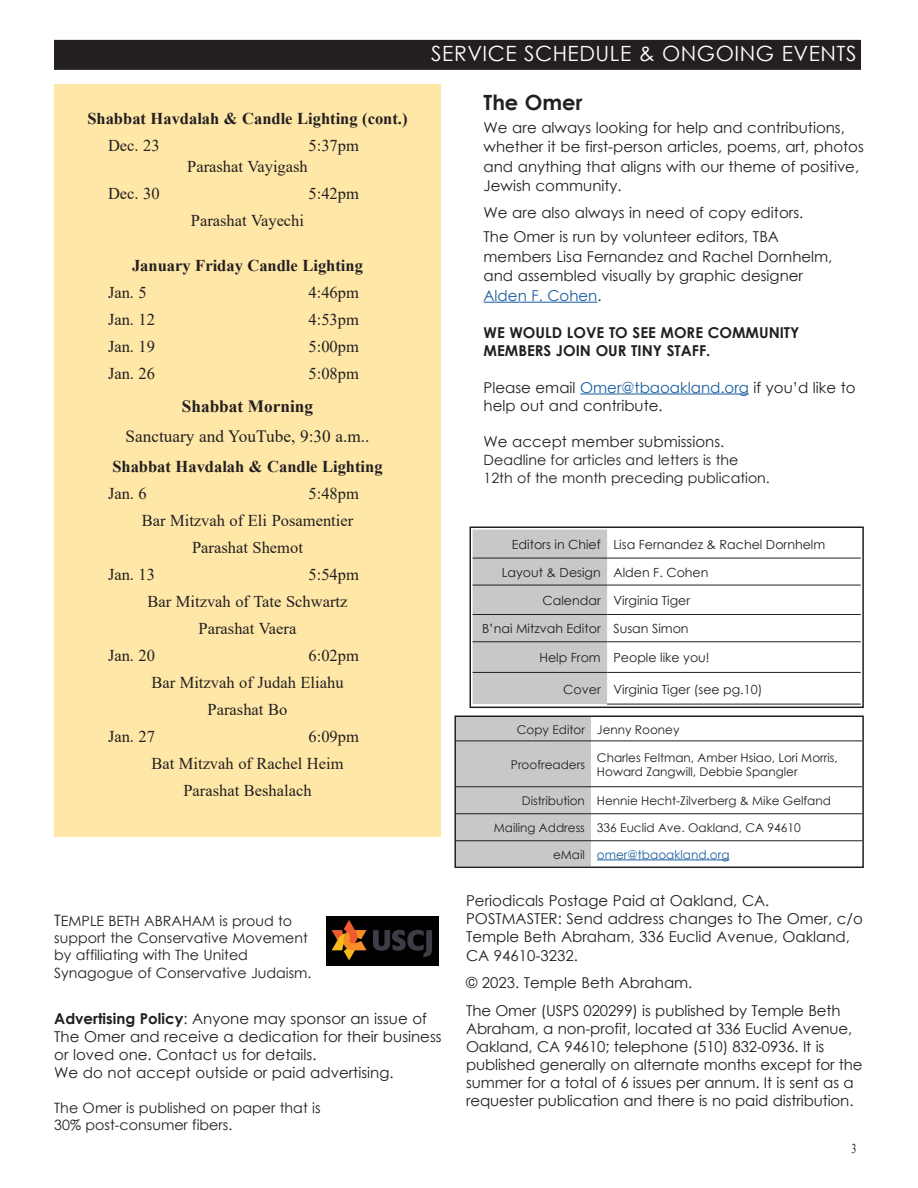
<style>
.page{position:relative;width:918px;height:1188px;background:#fff}
.page>*{position:absolute;margin:0;border:0;box-sizing:border-box;transform-origin:0 0}
.Omer_Bar_Left{font:21px "Century Gothic";letter-spacing:.025em;color:#fff}
.Headline{font:700 21px "Century Gothic";color:#231f20}
.Lighting_Candles_-_N{font:17.25px "Times New Roman";color:#231f20}
.Lighting_Candles_-_B{font:700 17.25px "Times New Roman";color:#231f20}
.Lighting_Candles_-_I{font:16.5px "Times New Roman";color:#231f20}
.Lighting_Candles_-_B-2{font:700 16.5px "Times New Roman";color:#231f20}
.Omer_Body{font:15px/18px "Century Gothic";color:#231f20}
.Omer_Continued{font:15px/19.5px "Century Gothic";color:#231f20}
.Omer_Continued-2{font:700 15px/18px "Century Gothic";color:#231f20}
.Omer_Continued-3{font:14.25px/17.4px "Century Gothic";color:#231f20}
.Omer_Body-2{font:14.25px/17.1px "Century Gothic";color:#231f20}
.t1{font:13.5px "Times New Roman";color:#231f20;scale:.75 1}
.Omer_Staff_Box_body{font:12.6px "Century Gothic";color:#231f20}
.Omer_Staff_Box_body-2{font:12px/14.4px "Century Gothic";color:#231f20}
.t2{font:12px "Century Gothic";color:#175d9e}
.s1{color:#175d9e}
.s2{font-size:15.75px}
.s3{font-weight:700}
</style>
<div class="page">
<div style="left:54px;top:40px;width:807px;height:30px;background:#231f20"></div>
<hr style="left:484px;top:302px;width:113px;height:1px;background:#175d9e">
<hr style="left:580px;top:394px;width:169px;height:1px;background:#175d9e">
<div style="left:473px;top:530px;width:134px;height:174px;background:#c7c8ca"></div>
<hr style="left:473px;top:558px;width:134px;height:1px;background:#231f20">
<hr style="left:607px;top:558px;width:254px;height:1px;background:#231f20">
<hr style="left:473px;top:585px;width:134px;height:1px;background:#231f20">
<hr style="left:607px;top:585px;width:254px;height:1px;background:#231f20">
<hr style="left:473px;top:614px;width:134px;height:1px;background:#231f20">
<hr style="left:607px;top:614px;width:254px;height:1px;background:#231f20">
<hr style="left:473px;top:641px;width:134px;height:1px;background:#231f20">
<hr style="left:607px;top:641px;width:254px;height:1px;background:#231f20">
<hr style="left:473px;top:672px;width:134px;height:1px;background:#231f20">
<hr style="left:607px;top:672px;width:254px;height:1px;background:#231f20">
<hr style="left:607px;top:704px;width:254px;height:1px;background:#231f20">
<div style="left:470px;top:526px;width:394px;height:182px;border:2px solid #231f20"></div>
<div style="left:457px;top:719px;width:134px;height:146px;background:#c7c8ca"></div>
<hr style="left:456px;top:741px;width:135px;height:1px;background:#231f20">
<hr style="left:591px;top:741px;width:271px;height:1px;background:#231f20">
<hr style="left:456px;top:786px;width:135px;height:1px;background:#231f20">
<hr style="left:591px;top:786px;width:271px;height:1px;background:#231f20">
<hr style="left:456px;top:813px;width:135px;height:1px;background:#231f20">
<hr style="left:591px;top:813px;width:271px;height:1px;background:#231f20">
<hr style="left:456px;top:840px;width:135px;height:1px;background:#231f20">
<hr style="left:591px;top:840px;width:271px;height:1px;background:#231f20">
<hr style="left:597px;top:860px;width:132px;height:1px;background:#175d9e">
<div style="left:454px;top:716px;width:410px;height:152px;border:2px solid #231f20"></div>
<img style="left:326px;top:916px;width:113px;height:50px">
<div style="left:54px;top:84px;width:387px;height:753px;background:#fee7a7"></div>
<p class="Lighting_Candles_-_B-2" style="left:87px;top:106px;width:322px">Shabbat Havdalah &amp; Candle Lighting (cont.)</p>
<p class="Lighting_Candles_-_I" style="left:108px;top:134px;width:53px">Dec. 23</p>
<p class="Lighting_Candles_-_I" style="left:309px;top:134px;width:52px">5:37pm</p>
<p class="Lighting_Candles_-_I" style="left:187px;top:155px;width:122px">Parashat Vayigash</p>
<p class="Lighting_Candles_-_I" style="left:108px;top:182px;width:53px">Dec. 30</p>
<p class="Lighting_Candles_-_I" style="left:309px;top:182px;width:52px">5:42pm</p>
<p class="Lighting_Candles_-_I" style="left:191px;top:209px;width:115px">Parashat Vayechi</p>
<p class="Lighting_Candles_-_B-2" style="left:132px;top:254px;width:232px">January Friday Candle Lighting</p>
<p class="Lighting_Candles_-_I" style="left:108px;top:281px;width:40px">Jan. 5</p>
<p class="Lighting_Candles_-_I" style="left:309px;top:281px;width:52px">4:46pm</p>
<p class="Lighting_Candles_-_I" style="left:108px;top:308px;width:49px">Jan. 12</p>
<p class="Lighting_Candles_-_I" style="left:309px;top:308px;width:52px">4:53pm</p>
<p class="Lighting_Candles_-_I" style="left:108px;top:335px;width:49px">Jan. 19</p>
<p class="Lighting_Candles_-_I" style="left:309px;top:335px;width:52px">5:00pm</p>
<p class="Lighting_Candles_-_I" style="left:108px;top:362px;width:49px">Jan. 26</p>
<p class="Lighting_Candles_-_I" style="left:309px;top:362px;width:52px">5:08pm</p>
<p class="Lighting_Candles_-_B" style="left:182px;top:394px;width:133px">Shabbat Morning</p>
<p class="Lighting_Candles_-_N" style="left:125px;top:424px;width:246px">Sanctuary and YouTube, 9:30 a.m..</p>
<p class="Lighting_Candles_-_B-2" style="left:112px;top:455px;width:272px">Shabbat Havdalah &amp; Candle Lighting</p>
<p class="Lighting_Candles_-_I" style="left:108px;top:482px;width:40px">Jan. 6</p>
<p class="Lighting_Candles_-_I" style="left:309px;top:482px;width:52px">5:48pm</p>
<p class="Lighting_Candles_-_I" style="left:142px;top:509px;width:213px">Bar Mitzvah of Eli Posamentier</p>
<p class="Lighting_Candles_-_I" style="left:192px;top:536px;width:112px">Parashat Shemot</p>
<p class="Lighting_Candles_-_I" style="left:108px;top:563px;width:49px">Jan. 13</p>
<p class="Lighting_Candles_-_I" style="left:309px;top:563px;width:52px">5:54pm</p>
<p class="Lighting_Candles_-_I" style="left:148px;top:590px;width:201px">Bar Mitzvah of Tate Schwartz</p>
<p class="Lighting_Candles_-_I" style="left:199px;top:617px;width:99px">Parashat Vaera</p>
<p class="Lighting_Candles_-_I" style="left:108px;top:644px;width:49px">Jan. 20</p>
<p class="Lighting_Candles_-_I" style="left:309px;top:644px;width:52px">6:02pm</p>
<p class="Lighting_Candles_-_I" style="left:151px;top:671px;width:194px">Bar Mitzvah of Judah Eliahu</p>
<p class="Lighting_Candles_-_I" style="left:208px;top:698px;width:81px">Parashat Bo</p>
<p class="Lighting_Candles_-_I" style="left:108px;top:725px;width:49px">Jan. 27</p>
<p class="Lighting_Candles_-_I" style="left:309px;top:725px;width:52px">6:09pm</p>
<p class="Lighting_Candles_-_I" style="left:151px;top:752px;width:194px">Bat Mitzvah of Rachel Heim</p>
<p class="Lighting_Candles_-_I" style="left:183px;top:779px;width:130px">Parashat Beshalach</p>
<p class="Omer_Bar_Left" style="left:431px;top:39px;width:427px">SERVICE SCHEDULE &amp; ONGOING EVENTS</p>
<p class="Headline" style="left:484px;top:87px;width:100px">The Omer</p>
<p class="Omer_Body" style="left:484px;top:117px;width:382px;line-height:19.5px">We are always looking for help and contributions, whether it be first-person articles, poems, art, photos and anything that aligns with our theme of positive, Jewish community.</p>
<p class="Omer_Body" style="left:484px;top:204px;width:321px">We are also always in need of copy editors.</p>
<p class="Omer_Continued" style="left:484px;top:227px;width:350px">The Omer is run by volunteer editors, TBA members Lisa Fernandez and Rachel Dornhelm, and assembled visually by graphic designer <span class="s1">Alden F. Cohen</span>.</p>
<p class="Omer_Continued-2" style="left:484px;top:323px;width:318px">WE WOULD LOVE TO SEE MORE COMMUNITY<br>MEMBERS JOIN OUR TINY STAFF.</p>
<p class="Omer_Continued" style="left:484px;top:378px;width:374px;line-height:18px">Please email <span class="s1">Omer@tbaoakland.org</span> if you’d like to help out and contribute.</p>
<p class="Omer_Continued" style="left:484px;top:431px;width:242px">We accept member submissions.</p>
<p class="Omer_Continued-3" style="left:484px;top:450px;width:288px;line-height:18.1px">Deadline for articles and letters is the<br>12th of the month preceding publication.</p>
<p class="Omer_Staff_Box_body" style="left:512px;top:536px;width:90px">Editors in Chief</p>
<p class="Omer_Staff_Box_body" style="left:613px;top:536px;width:213px">Lisa Fernandez &amp; Rachel Dornhelm</p>
<p class="Omer_Staff_Box_body" style="left:502px;top:564px;width:101px">Layout &amp; Design</p>
<p class="Omer_Staff_Box_body" style="left:613px;top:564px;width:97px">Alden F. Cohen</p>
<p class="Omer_Staff_Box_body" style="left:542px;top:592px;width:60px">Calendar</p>
<p class="Omer_Staff_Box_body" style="left:613px;top:592px;width:78px">Virginia Tiger</p>
<p class="Omer_Staff_Box_body" style="left:482px;top:620px;width:120px">B’nai Mitzvah Editor</p>
<p class="Omer_Staff_Box_body" style="left:613px;top:620px;width:77px">Susan Simon</p>
<p class="Omer_Staff_Box_body" style="left:539px;top:649px;width:63px">Help From</p>
<p class="Omer_Staff_Box_body" style="left:613px;top:649px;width:98px">People like you!</p>
<p class="Omer_Staff_Box_body" style="left:563px;top:680px;width:201px">Cover Virginia Tiger (see pg.10)</p>
<p class="Omer_Staff_Box_body-2" style="left:517px;top:722px;width:70px">Copy Editor</p>
<p class="Omer_Staff_Box_body-2" style="left:597px;top:722px;width:84px">Jenny Rooney</p>
<p class="Omer_Staff_Box_body-2" style="left:511px;top:757px;width:76px">Proofreaders</p>
<p class="Omer_Staff_Box_body-2" style="left:597px;top:750px;width:242px">Charles Feltman, Amber Hsiao, Lori Morris,<br>Howard Zangwill, Debbie Spangler</p>
<p class="Omer_Staff_Box_body-2" style="left:522px;top:794px;width:65px">Distribution</p>
<p class="Omer_Staff_Box_body-2" style="left:597px;top:794px;width:236px">Hennie Hecht-Zilverberg &amp; Mike Gelfand</p>
<p class="Omer_Staff_Box_body-2" style="left:494px;top:821px;width:93px">Mailing Address</p>
<p class="Omer_Staff_Box_body-2" style="left:597px;top:821px;width:205px">336 Euclid Ave. Oakland, CA 94610</p>
<p class="Omer_Staff_Box_body-2" style="left:553px;top:847px;width:33px">eMail</p>
<p class="t2" style="left:597px;top:846px;width:134px">omer@tbaoakland.org</p>
<p class="Omer_Continued-3" style="left:54px;top:912px;width:259px"><span class="s2">T</span>EMPLE BETH ABRAHAM is proud to support the Conservative Movement by affiliating with The United Synagogue of Conservative Judaism.</p>
<p class="Omer_Body" style="left:54px;top:1009px;width:389px"><span class="s3">Advertising Policy</span>: Anyone may sponsor an issue of The Omer and receive a dedication for their business or loved one. Contact us for details.<br>We do not accept outside or paid advertising.</p>
<p class="Omer_Body-2" style="left:54px;top:1099px;width:268px">The Omer is published on paper that is<br>30% post-consumer fibers.</p>
<p class="Omer_Body" style="left:466px;top:892px;width:398px">Periodicals Postage Paid at Oakland, CA.<br>POSTMASTER: Send address changes to The Omer, c/o Temple Beth Abraham, 336 Euclid Avenue, Oakland, CA 94610-3232.</p>
<p class="Omer_Body" style="left:466px;top:973px;width:228px">© 2023. Temple Beth Abraham.</p>
<p class="Omer_Body" style="left:466px;top:1001px;width:398px">The Omer (USPS 020299) is published by Temple Beth Abraham, a non-profit, located at 336 Euclid Avenue, Oakland, CA 94610; telephone (510) 832-0936. It is published generally on alternate months except for the summer for a total of 6 issues per annum. It is sent as a requester publication and there is no paid distribution.</p>
<p class="t1" style="left:852px;top:1139px;width:8px">3</p>
</div>
